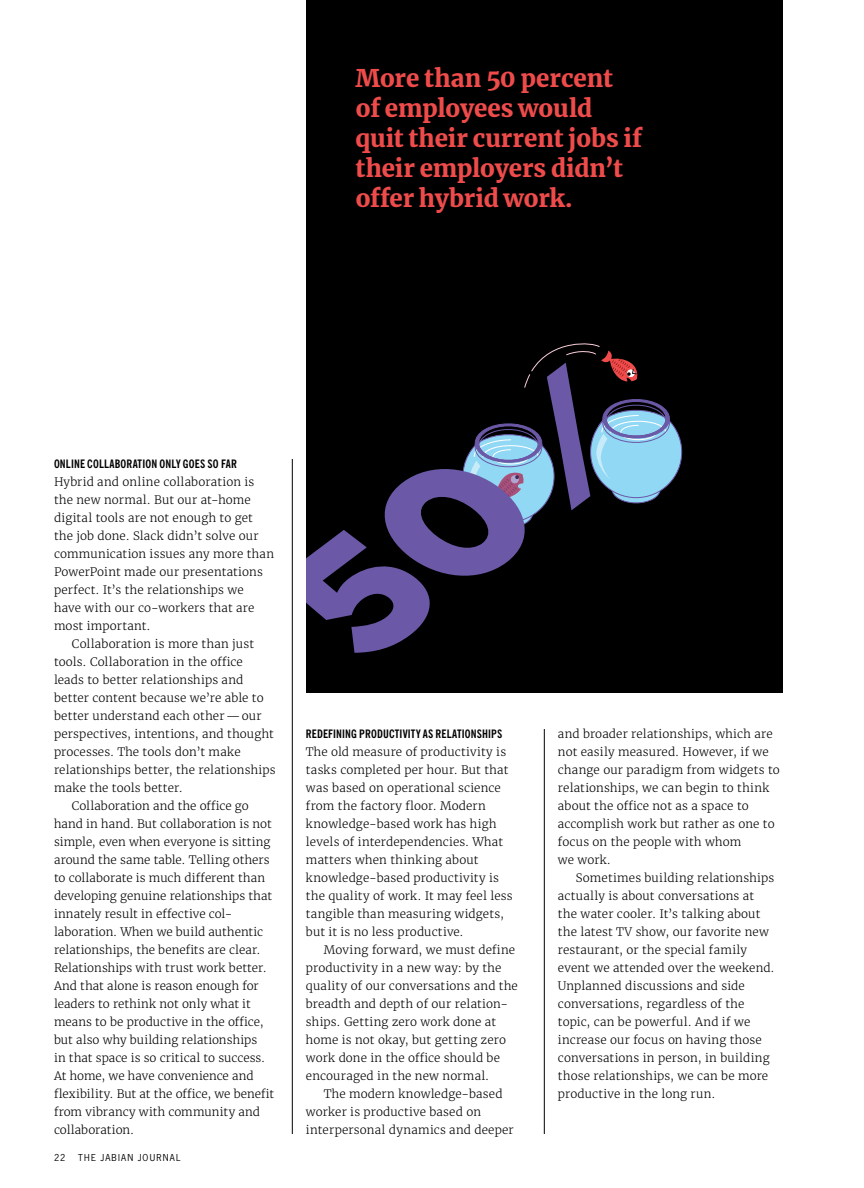
<style>
.page{position:relative;width:864px;height:1188px;background:#fff}
.page>*{position:absolute;margin:0;border:0;box-sizing:border-box;transform-origin:0 0}
.t1{font:900 24.15px/30px "Merriweather";letter-spacing:-.005em;color:#ef4b4b}
.t2{font:300 11.7px/18px "Merriweather";letter-spacing:.01em;color:#000}
.t3{font:700 condensed 11.7px "News Gothic BT";letter-spacing:.01em;color:#000}
.t4{font:9px "News Gothic Std";letter-spacing:.135em;color:#000}
</style>
<div class="page">
<hr style="left:544px;top:729px;width:1px;height:405px;background:#000">
<hr style="left:292px;top:459px;width:1px;height:675px;background:#000">
<div style="left:306px;top:0;width:477px;height:693px;background:#000"></div>
<svg style="left:306px;top:343px;width:376px;height:310px"></svg>
<h1 class="t1" style="left:355px;top:62px;width:288px">More than 50 percent of employees would quit their current jobs if their employers didn’t offer hybrid work.</h1>
<p class="t3" style="left:54px;top:457px;width:184px">ONLINE COLLABORATION ONLY GOES SO FAR</p>
<p class="t2" style="left:54px;top:473px;width:202px">Hybrid and online collaboration is</p>
<p class="t2" style="left:54px;top:491px;width:198px">the new normal. But our at-home</p>
<p class="t2" style="left:54px;top:509px;width:201px">digital tools are not enough to get</p>
<p class="t2" style="left:54px;top:527px;width:206px">the job done. Slack didn’t solve our</p>
<p class="t2" style="left:54px;top:545px;width:222px">communication issues any more than</p>
<p class="t2" style="left:54px;top:563px;width:210px">PowerPoint made our presentations</p>
<p class="t2" style="left:54px;top:581px;width:191px">perfect. It’s the relationships we</p>
<p class="t2" style="left:54px;top:599px;width:202px">have with our co-workers that are</p>
<p class="t2" style="left:54px;top:617px;width:98px">most important.</p>
<p class="t2" style="left:72px;top:635px;width:184px">Collaboration is more than just</p>
<p class="t2" style="left:54px;top:653px;width:190px">tools. Collaboration in the office</p>
<p class="t2" style="left:54px;top:671px;width:191px">leads to better relationships and</p>
<p class="t2" style="left:54px;top:689px;width:211px">better content because we’re able to</p>
<p class="t2" style="left:54px;top:707px;width:209px">better understand each other—our</p>
<p class="t2" style="left:54px;top:725px;width:221px">perspectives, intentions, and thought</p>
<p class="t2" style="left:54px;top:743px;width:188px">processes. The tools don’t make</p>
<p class="t2" style="left:54px;top:761px;width:223px">relationships better, the relationships</p>
<p class="t2" style="left:54px;top:779px;width:130px">make the tools better.</p>
<p class="t2" style="left:72px;top:797px;width:178px">Collaboration and the office go</p>
<p class="t2" style="left:54px;top:815px;width:219px">hand in hand. But collaboration is not</p>
<p class="t2" style="left:54px;top:833px;width:218px">simple, even when everyone is sitting</p>
<p class="t2" style="left:54px;top:851px;width:217px">around the same table. Telling others</p>
<p class="t2" style="left:54px;top:869px;width:213px">to collaborate is much different than</p>
<p class="t2" style="left:54px;top:887px;width:220px">developing genuine relationships that</p>
<p class="t2" style="left:54px;top:905px;width:180px">innately result in effective col-</p>
<p class="t2" style="left:54px;top:923px;width:211px">laboration. When we build authentic</p>
<p class="t2" style="left:54px;top:941px;width:208px">relationships, the benefits are clear.</p>
<p class="t2" style="left:54px;top:959px;width:214px">Relationships with trust work better.</p>
<p class="t2" style="left:54px;top:977px;width:206px">And that alone is reason enough for</p>
<p class="t2" style="left:54px;top:995px;width:198px">leaders to rethink not only what it</p>
<p class="t2" style="left:54px;top:1013px;width:211px">means to be productive in the office,</p>
<p class="t2" style="left:54px;top:1031px;width:205px">but also why building relationships</p>
<p class="t2" style="left:54px;top:1049px;width:213px">in that space is so critical to success.</p>
<p class="t2" style="left:54px;top:1067px;width:201px">At home, we have convenience and</p>
<p class="t2" style="left:54px;top:1085px;width:222px">flexibility. But at the office, we benefit</p>
<p class="t2" style="left:54px;top:1103px;width:208px">from vibrancy with community and</p>
<p class="t2" style="left:54px;top:1121px;width:82px">collaboration.</p>
<p class="t4" style="left:54px;top:1152px;width:13px">22</p>
<p class="t4" style="left:78px;top:1152px;width:104px">THE JABIAN JOURNAL</p>
<p class="t3" style="left:306px;top:726px;width:198px">REDEFINING PRODUCTIVITY AS RELATIONSHIPS</p>
<p class="t2" style="left:306px;top:743px;width:208px">The old measure of productivity is tasks completed per hour. But that was based on operational science from the factory floor. Modern knowledge-based work has high levels of interdependencies. What matters when thinking about knowledge-based productivity is the quality of work. It may feel less tangible than measuring widgets, but it is no less productive.</p>
<p class="t2" style="left:306px;top:941px;width:213px;text-indent:18px">Moving forward, we must define productivity in a new way: by the quality of our conversations and the breadth and depth of our relation&shy;ships. Getting zero work done at home is not okay, but getting zero work done in the office should be encouraged in the new normal.</p>
<p class="t2" style="left:306px;top:1085px;width:209px;text-indent:18px">The modern knowledge-based worker is productive based on interpersonal dynamics and deeper</p>
<p class="t2" style="left:558px;top:725px;width:223px">and broader relationships, which are not easily measured. However, if we change our paradigm from widgets to relationships, we can begin to think about the office not as a space to accomplish work but rather as one to focus on the people with whom<br>we work.</p>
<p class="t2" style="left:558px;top:869px;width:218px;text-indent:18px">Sometimes building relationships actually is about conversations at the water cooler. It’s talking about the latest TV show, our favorite new restaurant, or the special family event we attended over the weekend.<br>Unplanned discussions and side conversations, regardless of the topic, can be powerful. And if we increase our focus on having those conversations in person, in building those relationships, we can be more productive in the long run.</p>
</div>
